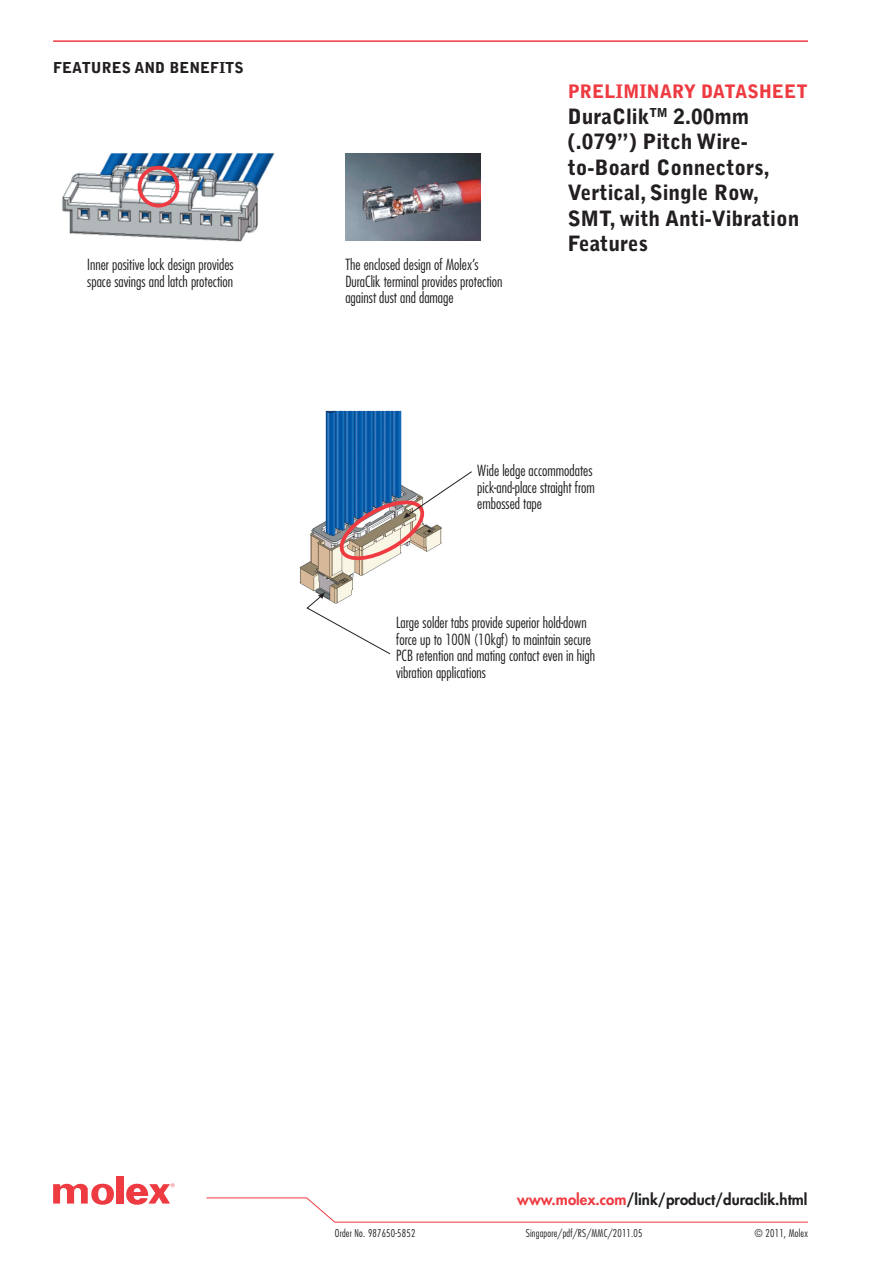
<style>
.page{position:relative;width:893px;height:1263px;background:#fff}
.page>*{position:absolute;margin:0;border:0;box-sizing:border-box;transform-origin:0 0}
.t1{font:900 21px/25.5px "Bell Gothic Std";color:#231f20}
.t2{font:900 18.45px "Bell Gothic Std";color:#ee3a41}
.t3{font:300 condensed 15px/16.5px "Futura";color:#231f20}
.t4{font:800 15px "Futura";color:#231f20}
.t5{font:900 15px "Bell Gothic Std";color:#231f20}
.t6{font:300 condensed 10.5px "Futura";letter-spacing:.02em;color:#231f20}
.s1{color:#ee3a41}
</style>
<div class="page">
<img style="left:62px;top:153px;width:213px;height:89px">
<div style="left:116px;top:1176px;width:7px;height:27px;background:#ee3a41"></div>
<svg style="left:53px;top:1183px;width:61px;height:22px"></svg>
<svg style="left:126px;top:1183px;width:49px;height:22px"></svg>
<hr style="left:53px;top:40px;width:755px;height:2px;background:#ee3a41">
<svg style="left:206px;top:1197px;width:602px;height:26px"></svg>
<img style="left:345px;top:153px;width:135px;height:88px">
<img style="left:299px;top:410px;width:103px;height:182px">
<svg style="left:337px;top:471px;width:135px;height:96px"></svg>
<svg style="left:306px;top:592px;width:85px;height:63px"></svg>
<div style="left:138px;top:166px;width:41px;height:41px;border:4px solid #ee3a41;border-radius:50%"></div>
<p class="t5" style="left:53px;top:59px;width:192px">FEATURES AND BENEFITS</p>
<p class="t3" style="left:87px;top:256px;width:148px">Inner positive lock design provides space savings and latch protection</p>
<p class="t3" style="left:345px;top:256px;width:159px">The enclosed design of Molex’s<br>DuraClik terminal provides protection against dust and damage</p>
<p class="t2" style="left:568px;top:81px;width:242px">PRELIMINARY DATASHEET</p>
<h1 class="t1" style="left:568px;top:104px;width:233px">DuraClik<sup>TM</sup> 2.00mm (.079”) Pitch Wire&shy;to-Board Connectors,<br>Vertical, Single Row,<br>SMT, with Anti-Vibration<br>Features</h1>
<p class="t3" style="left:477px;top:462px;width:119px">Wide ledge accommodates pick-and-place straight from embossed tape</p>
<p class="t3" style="left:396px;top:614px;width:200px">Large solder tabs provide superior hold-down force up to 100N (10kgf) to maintain secure PCB retention and mating contact even in high vibration applications</p>
<p class="t4" style="left:517px;top:1189px;width:292px"><span class="s1">www.molex.com</span>/link/product/duraclik.html</p>
<p class="t6" style="left:335px;top:1226px;width:82px">Order No. 987650-5852</p>
<p class="t6" style="left:526px;top:1226px;width:118px">Singapore/pdf/RS/MMC/2011.05</p>
<p class="t6" style="left:755px;top:1226px;width:55px">© 2011, Molex</p>
</div>
